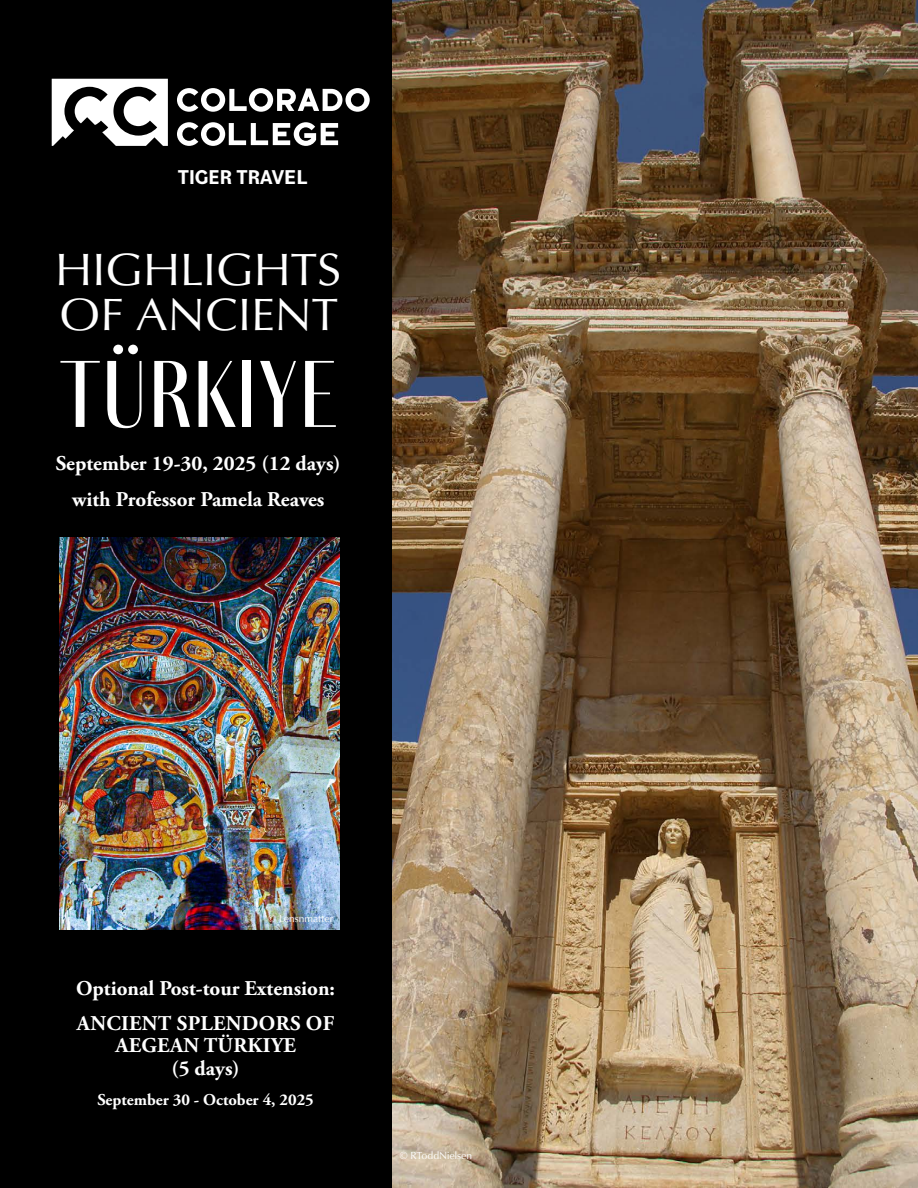
<style>
.page{position:relative;width:918px;height:1188px;background:#fff}
.page>*{position:absolute;margin:0;border:0;box-sizing:border-box;transform-origin:0 0}
.t1{font:97.5px "Fino Sans";color:#fff;scale:1.05 1}
.t2{font:46.5px/45px "Classico URW";color:#fff;scale:1.05 1}
.t3{font:700 21px/34.7px "Adobe Garamond Pro";color:#fff;text-align:center}
.t4{font:700 21px "Bilo";color:#fff;scale:.94 1}
.t5{font:700 16.5px "Adobe Garamond Pro";color:#fff}
.t6{font:10.5px "Classico URW";color:#fff}
</style>
<div class="page">
<div style="left:0;top:0;width:392px;height:1188px;background:#000"></div>
<img style="left:392px;top:0;width:526px;height:1188px">
<svg style="left:177px;top:88px;width:193px;height:58px"></svg>
<svg style="left:52px;top:79px;width:116px;height:67px"></svg>
<img style="left:59px;top:537px;width:281px;height:392px">
<p class="t4" style="left:178px;top:163px;width:140px">TIGER TRAVEL</p>
<h2 class="t2" style="left:55px;top:244px;width:274px">HIGHLIGHTS<br>OF ANCIENT</h2>
<h1 class="t1" style="left:59px;top:340px;width:266px">TÜRKIYE</h1>
<p class="t3" style="left:56px;top:446px;width:286px;line-height:36.2px">September 19-30, 2025 (12 days) with Professor Pamela Reaves</p>
<p class="t6" style="left:268px;top:910px;width:67px">© Lensnmatter</p>
<p class="t3" style="left:76px;top:971px;width:260px;text-align:left">Optional Post-tour Extension:<br>ANCIENT SPLENDORS OF</p>
<p class="t3" style="left:115px;top:1035px;width:182px;line-height:22.6px">AEGEAN TÜRKIYE (5 days)</p>
<p class="t5" style="left:97px;top:1090px;width:218px">September 30 - October 4, 2025</p>
<p class="t6" style="left:399px;top:1148px;width:74px">© RToddNielsen</p>
</div>
